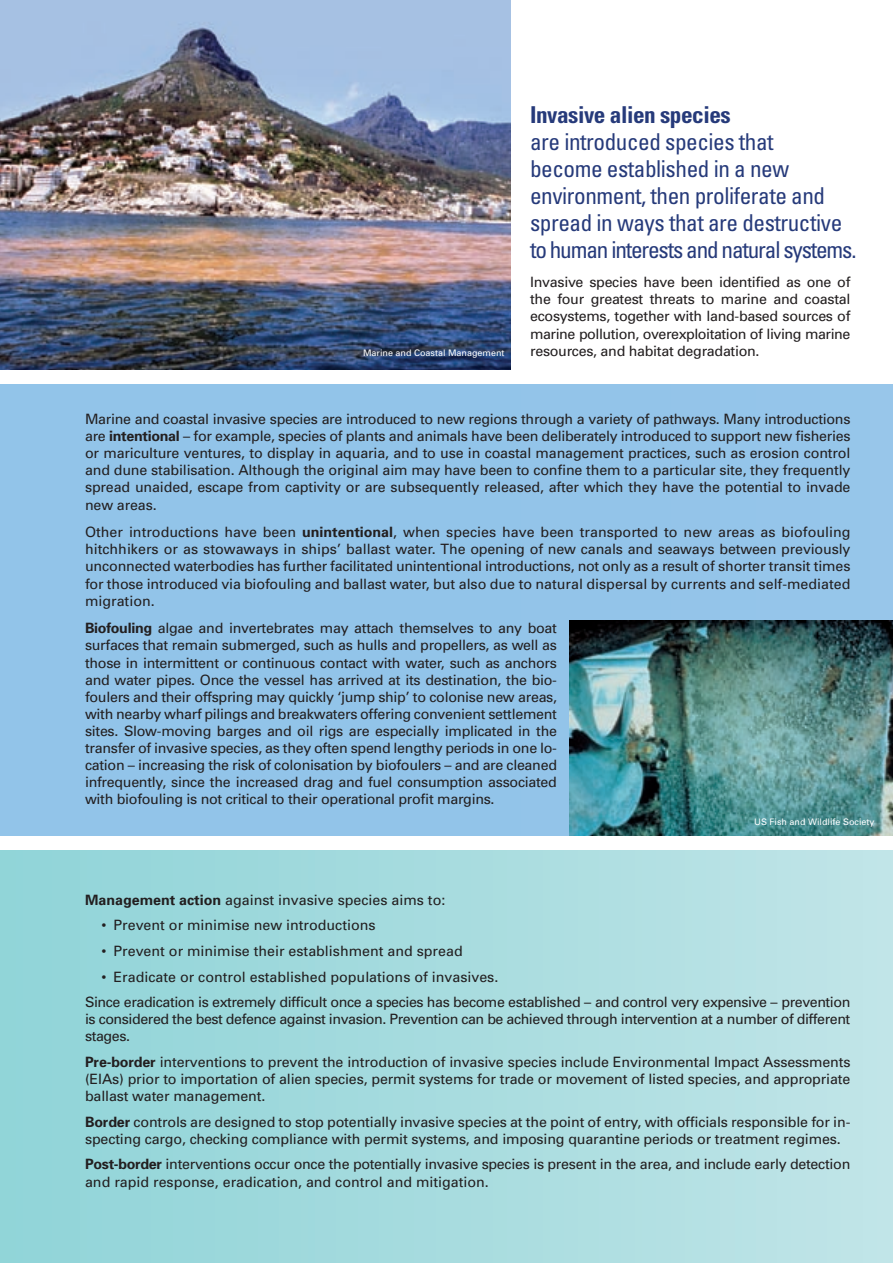
<style>
.page{position:relative;width:893px;height:1263px;background:#fff}
.page>*{position:absolute;margin:0;border:0;box-sizing:border-box;transform-origin:0 0}
.t1{font:condensed 23.25px/27px "Univers";letter-spacing:-.02em;color:#263a7a}
.t2{font:700 condensed 23.25px "Univers";letter-spacing:-.02em;color:#263a7a}
.t3{font:14.25px/17.1px "Univers";letter-spacing:-.01em;color:#231f20;text-align:justify}
.t4{font:14.25px/25.7px "Univers";letter-spacing:-.03em;color:#231f20}
.t5{font:9px "Univers";color:#fff}
.s1{font-weight:700}
</style>
<div class="page">
<div style="left:0;top:384px;width:893px;height:452px;background:#92c4e9"></div>
<div style="left:0;top:850px;width:893px;height:413px;background:linear-gradient(to right,#8fd4d7,#c0e4e7)"></div>
<img style="left:0;top:0;width:510px;height:370px">
<img style="left:570px;top:621px;width:323px;height:215px">
<p class="t5" style="left:363px;top:347px;width:143px">Marine and Coastal Management</p>
<h1 class="t2" style="left:530px;top:100px;width:202px">Invasive alien species</h1>
<h1 class="t1" style="left:530px;top:127px;width:328px">are introduced species that<br>become established in a new environment, then proliferate and spread in ways that are destructive to human interests and natural systems.</h1>
<p class="t3" style="left:530px;top:273px;width:322px">Invasive species have been identified as one of the four greatest threats to marine and coastal ecosystems, together with land-based sources of marine pollution, overexploitation of living marine resources, and habitat degradation.</p>
<p class="t3" style="left:85px;top:410px;width:767px">Marine and coastal invasive species are introduced to new regions through a variety of pathways. Many introductions are <span class="s1">intentional</span> – for example, species of plants and animals have been deliberately introduced to support new fisheries or mariculture ventures, to display in aquaria, and to use in coastal management practices, such as erosion control and dune stabilisation. Although the original aim may have been to confine them to a particular site, they frequently spread unaided, escape from captivity or are subsequently released, after which they have the potential to invade new areas.</p>
<p class="t3" style="left:85px;top:523px;width:767px">Other introductions have been <span class="s1">unintentional</span>, when species have been transported to new areas as biofouling hitchhikers or as stowaways in ships’ ballast water. The opening of new canals and seaways between previously unconnected waterbodies has further facilitated unintentional introductions, not only as a result of shorter transit times for those introduced via biofouling and ballast water, but also due to natural dispersal by currents and self-mediated migration.</p>
<p class="t3" style="left:85px;top:619px;width:474px"><span class="s1">Biofouling</span> algae and invertebrates may attach themselves to any boat surfaces that remain submerged, such as hulls and propellers, as well as those in intermittent or continuous contact with water, such as anchors and water pipes. Once the vessel has arrived at its destination, the bio&shy;foulers and their offspring may quickly ‘jump ship’ to colonise new areas, with nearby wharf pilings and breakwaters offering convenient settlement sites. Slow-moving barges and oil rigs are especially implicated in the transfer of invasive species, as they often spend lengthy periods in one lo&shy;cation – increasing the risk of colonisation by biofoulers – and are cleaned infrequently, since the increased drag and fuel consumption associated with biofouling is not critical to their operational profit margins.</p>
<p class="t5" style="left:754px;top:816px;width:122px">US Fish and Wildlife Society</p>
<p class="t3" style="left:85px;top:891px;width:362px"><span class="s1">Management action</span> against invasive species aims to:</p>
<p class="t3" style="left:102px;top:916px;width:276px">• Prevent or minimise new introductions</p>
<p class="t3" style="left:102px;top:942px;width:363px">• Prevent or minimise their establishment and spread</p>
<p class="t4" style="left:85px;top:963px;width:767px;text-indent:17px">• Eradicate or control established populations of invasives.<br>Since eradication is extremely difficult once a species has become established – and control very expensive – prevention</p>
<p class="t4" style="left:85px;top:1010px;width:767px;line-height:17.1px">is considered the best defence against invasion. Prevention can be achieved through intervention at a number of different stages.</p>
<p class="t3" style="left:85px;top:1053px;width:767px"><span class="s1">Pre-border</span> interventions to prevent the introduction of invasive species include Environmental Impact Assessments (EIAs) prior to importation of alien species, permit systems for trade or movement of listed species, and appropriate ballast water management.</p>
<p class="t3" style="left:85px;top:1113px;width:767px"><span class="s1">Border</span> controls are designed to stop potentially invasive species at the point of entry, with officials responsible for in&shy;specting cargo, checking compliance with permit systems, and imposing quarantine periods or treatment regimes.</p>
<p class="t3" style="left:85px;top:1155px;width:767px"><span class="s1">Post-border</span> interventions occur once the potentially invasive species is present in the area, and include early detection and rapid response, eradication, and control and mitigation.</p>
</div>
